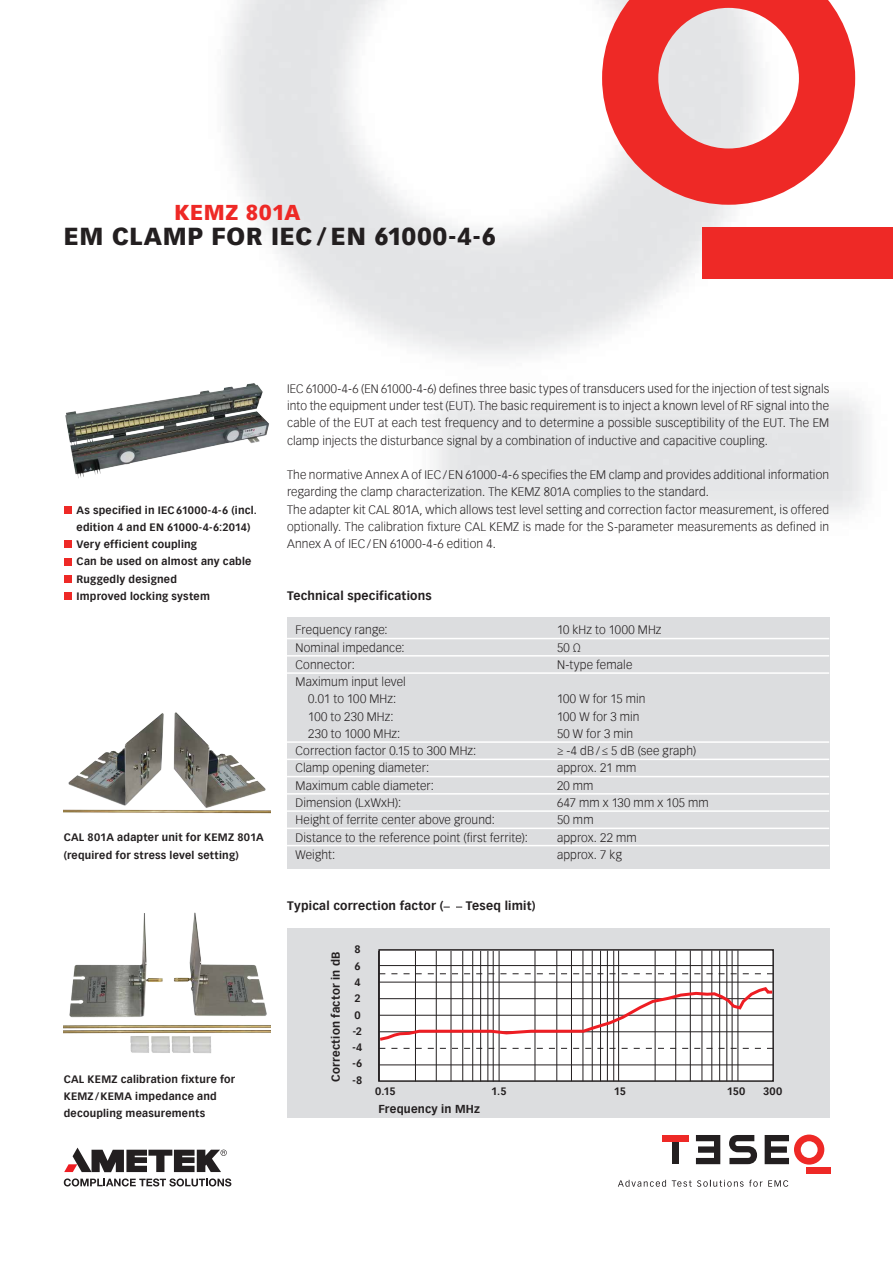
<style>
.page{position:relative;width:893px;height:1263px;background:#fff}
.page>*{position:absolute;margin:0;border:0;box-sizing:border-box;transform-origin:0 0}
.t1{font:900 24px "Vectora Com";letter-spacing:.03em;color:#231f20}
.t2{font:900 21px "Vectora Com";letter-spacing:.03em;color:#ee2926}
.t3{font:300 12px/17.2px "Vectora Com";letter-spacing:.01em;color:#231f20;text-align:justify}
.t4{font:700 12px "Vectora Com";letter-spacing:.02em;color:#231f20}
.t5{font:700 11.25px "Vectora Com";letter-spacing:.02em;color:#231f20}
.t6{font:700 10.5px/17.2px "Vectora Com";letter-spacing:.02em;color:#231f20}
</style>
<div class="page">
<img style="left:225px;top:0;width:668px;height:515px">
<div style="left:702px;top:228px;width:191px;height:51px;background:#ee2926"></div>
<svg style="left:602px;top:0;width:253px;height:205px;fill:#ee2926"></svg>
<img style="left:65px;top:380px;width:205px;height:100px">
<img style="left:64px;top:712px;width:207px;height:102px">
<img style="left:64px;top:912px;width:206px;height:141px">
<svg style="left:64px;top:1178px;width:167px;height:8px"></svg>
<svg style="left:64px;top:1147px;width:163px;height:25px"></svg>
<div style="left:806px;top:1167px;width:24px;height:6px;background:#ee2926"></div>
<svg style="left:765px;top:1134px;width:59px;height:30px"></svg>
<svg style="left:696px;top:1135px;width:24px;height:29px"></svg>
<div style="left:672px;top:1141px;width:7px;height:23px;background:#231f20"></div>
<div style="left:662px;top:1135px;width:27px;height:6px;background:#ee2926"></div>
<svg style="left:618px;top:1180px;width:48px;height:7px"></svg>
<svg style="left:672px;top:1180px;width:90px;height:7px"></svg>
<svg style="left:768px;top:1180px;width:20px;height:7px"></svg>
<svg style="left:729px;top:1135px;width:28px;height:29px"></svg>
<div style="left:64px;top:506px;width:7px;height:8px;background:#ee2926"></div>
<div style="left:64px;top:540px;width:7px;height:8px;background:#ee2926"></div>
<div style="left:64px;top:558px;width:7px;height:7px;background:#ee2926"></div>
<div style="left:64px;top:575px;width:7px;height:8px;background:#ee2926"></div>
<div style="left:64px;top:592px;width:7px;height:8px;background:#ee2926"></div>
<svg style="left:444px;top:907px;width:18px;height:1px"></svg>
<div style="left:287px;top:617px;width:542px;height:251px;background:#dcdddf"></div>
<hr style="left:287px;top:638px;width:542px;height:1px;background:#fff">
<hr style="left:287px;top:655px;width:542px;height:1px;background:#fff">
<hr style="left:287px;top:672px;width:542px;height:2px;background:#fff">
<hr style="left:287px;top:741px;width:542px;height:2px;background:#fff">
<hr style="left:287px;top:758px;width:542px;height:2px;background:#fff">
<hr style="left:287px;top:776px;width:542px;height:1px;background:#fff">
<hr style="left:287px;top:793px;width:542px;height:1px;background:#fff">
<hr style="left:287px;top:810px;width:542px;height:2px;background:#fff">
<hr style="left:287px;top:827px;width:542px;height:2px;background:#fff">
<hr style="left:287px;top:845px;width:542px;height:1px;background:#fff">
<div style="left:287px;top:928px;width:542px;height:189px;background:#dcdddf"></div>
<div style="left:379px;top:950px;width:394px;height:131px;background:#fff"></div>
<div style="left:378px;top:949px;width:396px;height:133px;border:2px solid #231f20"></div>
<hr style="left:535px;top:950px;width:1px;height:131px;background:#231f20">
<hr style="left:557px;top:950px;width:1px;height:131px;background:#231f20">
<hr style="left:571px;top:950px;width:1px;height:131px;background:#231f20">
<hr style="left:583px;top:950px;width:1px;height:131px;background:#231f20">
<hr style="left:592px;top:950px;width:1px;height:131px;background:#231f20">
<hr style="left:600px;top:950px;width:1px;height:131px;background:#231f20">
<hr style="left:607px;top:950px;width:1px;height:131px;background:#231f20">
<hr style="left:613px;top:950px;width:1px;height:131px;background:#231f20">
<hr style="left:655px;top:950px;width:1px;height:131px;background:#231f20">
<hr style="left:675px;top:950px;width:1px;height:131px;background:#231f20">
<hr style="left:690px;top:950px;width:1px;height:131px;background:#231f20">
<hr style="left:702px;top:950px;width:1px;height:131px;background:#231f20">
<hr style="left:712px;top:950px;width:1px;height:131px;background:#231f20">
<hr style="left:719px;top:950px;width:1px;height:131px;background:#231f20">
<hr style="left:727px;top:950px;width:1px;height:131px;background:#231f20">
<hr style="left:732px;top:950px;width:1px;height:131px;background:#231f20">
<hr style="left:738px;top:950px;width:1px;height:131px;background:#231f20">
<hr style="left:618px;top:950px;width:1px;height:131px;background:#231f20">
<hr style="left:415px;top:951px;width:1px;height:130px;background:#231f20">
<hr style="left:436px;top:951px;width:1px;height:130px;background:#231f20">
<hr style="left:451px;top:951px;width:1px;height:130px;background:#231f20">
<hr style="left:462px;top:951px;width:1px;height:130px;background:#231f20">
<hr style="left:472px;top:951px;width:1px;height:130px;background:#231f20">
<hr style="left:480px;top:951px;width:1px;height:130px;background:#231f20">
<hr style="left:488px;top:951px;width:1px;height:130px;background:#231f20">
<hr style="left:493px;top:951px;width:1px;height:130px;background:#231f20">
<hr style="left:499px;top:951px;width:1px;height:130px;background:#231f20">
<hr style="left:378px;top:951px;width:1px;height:130px;background:#231f20">
<hr style="left:379px;top:965px;width:394px;height:1px;background:#231f20">
<hr style="left:379px;top:982px;width:394px;height:1px;background:#231f20">
<hr style="left:379px;top:1065px;width:394px;height:1px;background:#231f20">
<svg style="left:379px;top:973px;width:394px;height:1px"></svg>
<svg style="left:379px;top:985px;width:395px;height:64px"></svg>
<h2 class="t2" style="left:174px;top:200px;width:128px">KEMZ 801A</h2>
<h1 class="t1" style="left:64px;top:221px;width:434px">EM CLAMP FOR IEC / EN 61000-4-6</h1>
<p class="t6" style="left:77px;top:501px;width:182px">As specified in IEC61000-4-6 (incl. edition 4 and EN 61000-4-6:2014)<br>Very efficient coupling<br>Can be used on almost any cable<br>Ruggedly designed<br>Improved locking system</p>
<p class="t6" style="left:64px;top:829px;width:201px">CAL 801A adapter unit for KEMZ 801A (required for stress level setting)</p>
<p class="t6" style="left:64px;top:1070px;width:173px">CAL KEMZ calibration fixture for<br>KEMZ/KEMA impedance and decoupling measurements</p>
<p class="t3" style="left:287px;top:380px;width:544px">IEC 61000-4-6 (EN 61000-4-6) defines three basic types of transducers used for the injection of test signals into the equipment under test (EUT). The basic requirement is to inject a known level of RF signal into the cable of the EUT at each test frequency and to determine a possible susceptibility of the EUT. The EM clamp injects the disturbance signal by a combination of inductive and capacitive coupling.</p>
<p class="t3" style="left:287px;top:466px;width:544px;text-align:left">The normative Annex A of IEC/EN 61000-4-6 specifies the EM clamp and provides additional information regarding the clamp characterization. The KEMZ 801A complies to the standard.<br>The adapter kit CAL 801A, which allows test level setting and correction factor measurement, is offered optionally. The calibration fixture CAL KEMZ is made for the S-parameter measurements as defined in Annex A of IEC/EN 61000-4-6 edition 4.</p>
<p class="t4" style="left:287px;top:588px;width:146px">Technical specifications</p>
<p class="t3" style="left:296px;top:621px;width:94px">Frequency range:</p>
<p class="t3" style="left:557px;top:621px;width:106px">10 kHz to 1000 MHz</p>
<p class="t3" style="left:296px;top:639px;width:111px">Nominal impedance:</p>
<p class="t3" style="left:557px;top:639px;width:26px">50 Ω</p>
<p class="t3" style="left:296px;top:656px;width:61px">Connector:</p>
<p class="t3" style="left:557px;top:656px;width:77px">N-type female</p>
<p class="t3" style="left:296px;top:673px;width:112px;text-align:center">Maximum input level<br>0.01 to 100 MHz:</p>
<p class="t3" style="left:557px;top:690px;width:90px">100 W for 15 min</p>
<p class="t3" style="left:308px;top:708px;width:87px">100 to 230 MHz:</p>
<p class="t3" style="left:557px;top:708px;width:84px">100 W for 3 min</p>
<p class="t3" style="left:308px;top:725px;width:94px">230 to 1000 MHz:</p>
<p class="t3" style="left:557px;top:725px;width:78px">50 W for 3 min</p>
<p class="t3" style="left:296px;top:742px;width:182px">Correction factor 0.15 to 300 MHz:</p>
<p class="t3" style="left:557px;top:742px;width:141px">≥ -4 dB/≤ 5 dB (see graph)</p>
<p class="t3" style="left:296px;top:759px;width:135px">Clamp opening diameter:</p>
<p class="t3" style="left:557px;top:759px;width:81px">approx. 21 mm</p>
<p class="t3" style="left:296px;top:777px;width:140px">Maximum cable diameter:</p>
<p class="t3" style="left:557px;top:777px;width:38px">20 mm</p>
<p class="t3" style="left:296px;top:794px;width:107px">Dimension (LxWxH):</p>
<p class="t3" style="left:557px;top:794px;width:153px">647 mm x 130 mm x 105 mm</p>
<p class="t3" style="left:296px;top:811px;width:201px">Height of ferrite center above ground:</p>
<p class="t3" style="left:557px;top:811px;width:38px">50 mm</p>
<p class="t3" style="left:296px;top:829px;width:234px">Distance to the reference point (first ferrite):</p>
<p class="t3" style="left:557px;top:829px;width:81px">approx. 22 mm</p>
<p class="t3" style="left:296px;top:846px;width:41px">Weight:</p>
<p class="t3" style="left:557px;top:846px;width:67px">approx. 7 kg</p>
<p class="t4" style="left:287px;top:899px;width:158px">Typical correction factor (</p>
<p class="t4" style="left:466px;top:899px;width:71px">Teseq limit)</p>
<p class="t5" style="left:329px;top:1082px;width:131px;rotate:-90deg">Correction factor in dB</p>
<p class="t6" style="left:354px;top:941px;width:8px;line-height:16.2px;text-align:justify">8<br>6<br>4<br>2</p>
<p class="t6" style="left:353px;top:1007px;width:11px;line-height:16.2px">0 -2</p>
<p class="t6" style="left:352px;top:1055px;width:12px">-6</p>
<p class="t6" style="left:352px;top:1039px;width:11px">-4</p>
<p class="t6" style="left:353px;top:1071px;width:11px">-8</p>
<p class="t6" style="left:375px;top:1082px;width:22px">0.15</p>
<p class="t6" style="left:491px;top:1082px;width:17px">1.5</p>
<p class="t6" style="left:614px;top:1082px;width:14px">15</p>
<p class="t6" style="left:727px;top:1082px;width:20px">150</p>
<p class="t6" style="left:763px;top:1082px;width:21px">300</p>
<p class="t5" style="left:378px;top:1102px;width:103px">Frequency in MHz</p>
</div>
